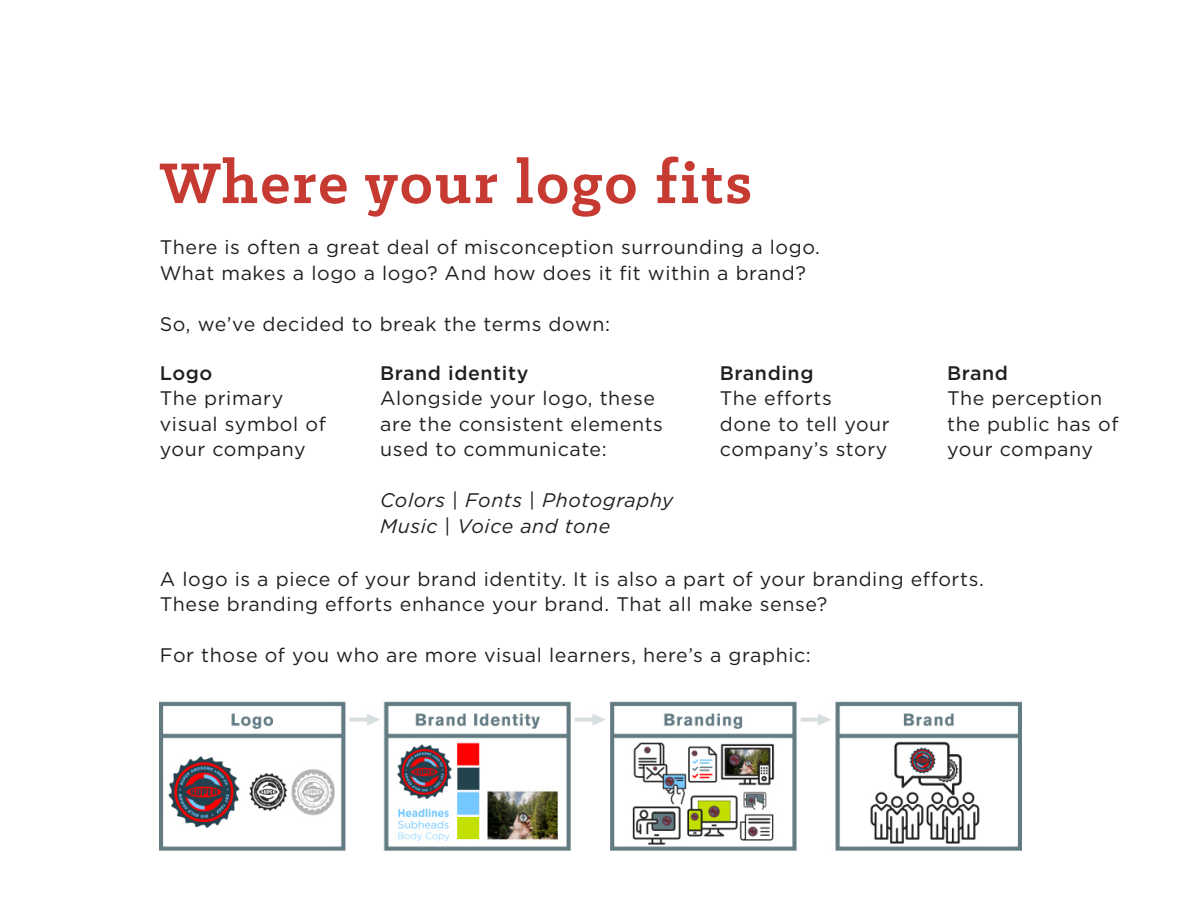
<style>
.page{position:relative;width:1188px;height:918px;background:#fff}
.page>*{position:absolute;margin:0;border:0;box-sizing:border-box;transform-origin:0 0}
.t1{font:700 64.8px "Klinic Slab";letter-spacing:.03em;color:#c73a32}
.t2{font:19.65px/25.5px "Gotham";letter-spacing:.03em;color:#231f20}
.t3{font:italic 19.65px/25.5px "Gotham";letter-spacing:.03em;color:#231f20}
.s1{font-weight:500}
.s2{font-style:normal}
</style>
<div class="page">
<img style="left:160px;top:701px;width:861px;height:150px">
<p class="t1" style="left:160px;top:140px;width:594px">Where your logo fits</p>
<p class="t2" style="left:160px;top:234px;width:662px">There is often a great deal of misconception surrounding a logo.<br>What makes a logo a logo? And how does it fit within a brand?</p>
<p class="t2" style="left:160px;top:310px;width:452px">So, we’ve decided to break the terms down:</p>
<p class="t2" style="left:160px;top:359px;width:168px"><span class="s1">Logo<br></span>The primary visual symbol of your company</p>
<p class="t2" style="left:380px;top:359px;width:284px"><span class="s1">Brand identity<br></span>Alongside your logo, these are the consistent elements used to communicate:</p>
<p class="t3" style="left:380px;top:487px;width:295px">Colors <span class="s2">|</span> Fonts <span class="s2">|</span> Photography<br>Music <span class="s2">|</span> Voice and tone</p>
<p class="t2" style="left:720px;top:359px;width:172px"><span class="s1">Branding<br></span>The efforts<br>done to tell your company’s story</p>
<p class="t2" style="left:947px;top:359px;width:173px"><span class="s1">Brand<br></span>The perception the public has of your company</p>
<p class="t2" style="left:160px;top:565px;width:825px">A logo is a piece of your brand identity. It is also a part of your branding efforts.<br>These branding efforts enhance your brand. That all make sense?</p>
<p class="t2" style="left:160px;top:642px;width:653px">For those of you who are more visual learners, here’s a graphic:</p>
</div>
